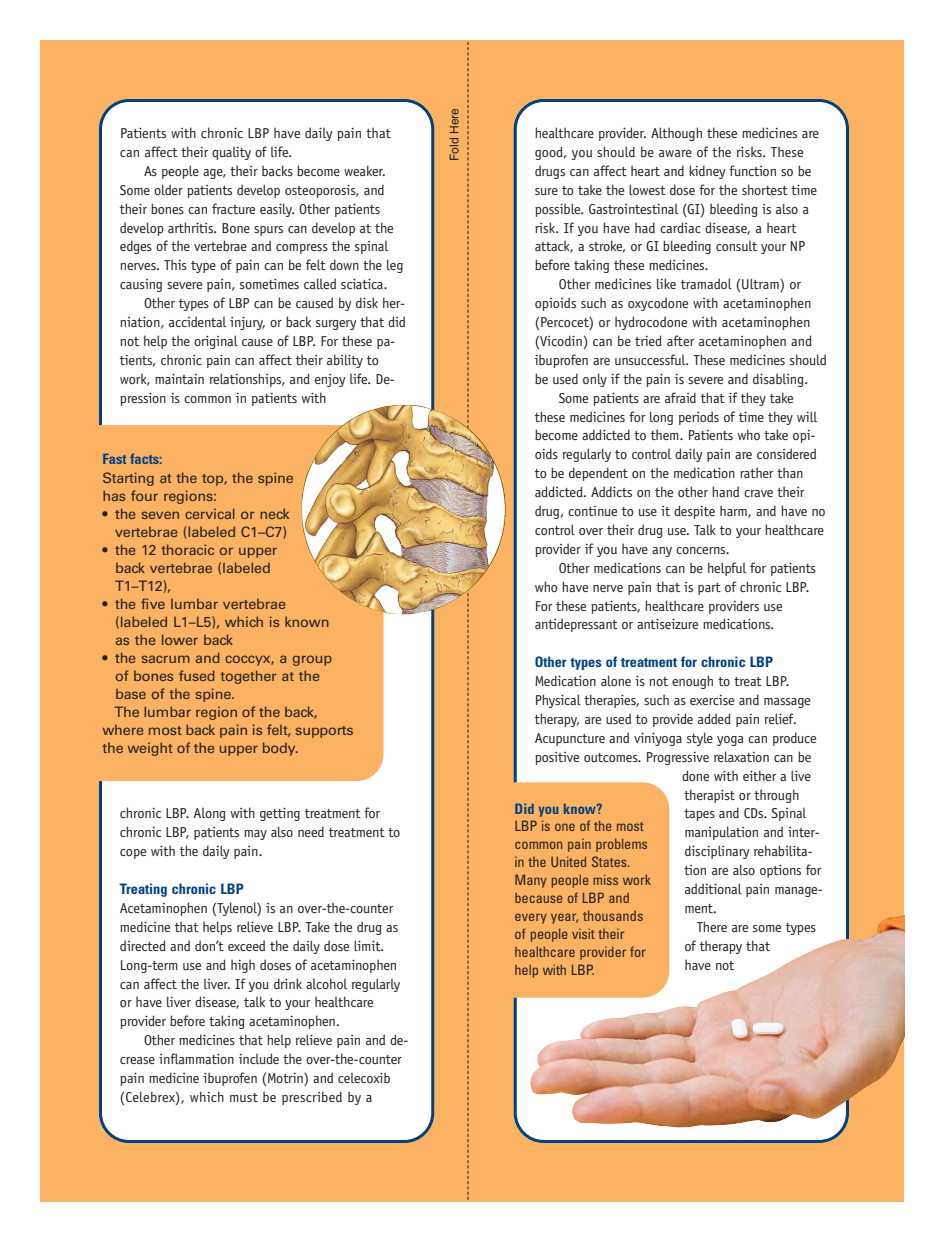
<style>
.page{position:relative;width:945px;height:1242px;background:#fff}
.page>*{position:absolute;margin:0;border:0;box-sizing:border-box;transform-origin:0 0}
.t1{font:14.4px/18.9px "Officina Sans";letter-spacing:-.01em;color:#231f20}
.t2{font:14.4px/18px "Univers";letter-spacing:-.01em;color:#231f20}
.t3{font:condensed 14.4px/17.9px "Univers";letter-spacing:-.01em;color:#231f20}
.t4{font:700 condensed 14.4px "Univers";color:#014081}
.t5{font:14.4px "Officina Sans";letter-spacing:.015em;color:#231f20}
.t6{font:12px "Helvetica";color:#231f20}
.s1{font-weight:700;font-stretch:condensed;color:#014081}
.s2{font-weight:700;color:#014081}
</style>
<div class="page">
<div style="left:40px;top:40px;width:864px;height:1162px;background:#fbb263"></div>
<div style="left:514px;top:99px;width:335px;height:1044px;background:#fff"></div>
<svg style="left:468px;top:41px;width:1px;height:1159px"></svg>
<div style="left:99px;top:99px;width:335px;height:1044px;background:#fff"></div>
<div style="left:52px;top:425px;width:332px;height:356px;background:#fbb263;border-radius:27px"></div>
<div style="left:474px;top:782px;width:195px;height:216px;background:#fbb263;border-radius:27px"></div>
<img style="left:530px;top:915px;width:374px;height:213px">
<img style="left:301px;top:405px;width:205px;height:210px">
<p class="t1" style="left:120px;top:125px;width:272px">Patients with chronic LBP have daily pain that</p>
<p class="t1" style="left:120px;top:144px;width:174px">can affect their quality of life.</p>
<p class="t1" style="left:144px;top:163px;width:244px">As people age, their backs become weaker.</p>
<p class="t1" style="left:120px;top:182px;width:266px">Some older patients develop osteoporosis, and</p>
<p class="t1" style="left:120px;top:200px;width:262px">their bones can fracture easily. Other patients</p>
<p class="t1" style="left:120px;top:219px;width:275px">develop arthritis. Bone spurs can develop at the</p>
<p class="t1" style="left:120px;top:238px;width:270px">edges of the vertebrae and compress the spinal</p>
<p class="t1" style="left:120px;top:257px;width:285px">nerves. This type of pain can be felt down the leg</p>
<p class="t1" style="left:120px;top:276px;width:269px">causing severe pain, sometimes called sciatica.</p>
<p class="t1" style="left:144px;top:295px;width:263px">Other types of LBP can be caused by disk her-</p>
<p class="t1" style="left:120px;top:314px;width:288px">niation, accidental injury, or back surgery that did</p>
<p class="t1" style="left:120px;top:333px;width:277px">not help the original cause of LBP. For these pa-</p>
<p class="t1" style="left:120px;top:352px;width:260px">tients, chronic pain can affect their ability to</p>
<p class="t1" style="left:120px;top:371px;width:277px">work, maintain relationships, and enjoy life. De-</p>
<p class="t1" style="left:120px;top:389px;width:208px">pression is common in patients with</p>
<p class="t2" style="left:102px;top:451px;width:193px;line-height:18.5px"><span class="s1">Fast facts:<br></span>Starting at the top, the spine has four regions:</p>
<p class="t2" style="left:102px;top:506px;width:189px;text-align:right">• the seven cervical or neck vertebrae (labeled C1–C7)</p>
<p class="t2" style="left:115px;top:542px;width:164px;text-indent:-13px">• the 12 thoracic or upper back vertebrae (labeled<br>T1–T12),</p>
<p class="t2" style="left:115px;top:596px;width:216px;text-indent:-13px">• the five lumbar vertebrae (labeled L1–L5), which is known as the lower back</p>
<p class="t2" style="left:102px;top:650px;width:231px">• the sacrum and coccyx, a group</p>
<p class="t2" style="left:115px;top:668px;width:207px">of bones fused together at the</p>
<p class="t2" style="left:115px;top:686px;width:122px">base of the spine.</p>
<p class="t2" style="left:114px;top:704px;width:205px">The lumbar region of the back,</p>
<p class="t2" style="left:102px;top:722px;width:253px">where most back pain is felt, supports</p>
<p class="t2" style="left:102px;top:740px;width:198px">the weight of the upper body.</p>
<p class="t1" style="left:120px;top:805px;width:282px">chronic LBP. Along with getting treatment for chronic LBP, patients may also need treatment to cope with the daily pain.</p>
<p class="t4" style="left:120px;top:884px;width:125px">Treating chronic LBP</p>
<p class="t1" style="left:120px;top:900px;width:275px">Acetaminophen (Tylenol) is an over-the-counter</p>
<p class="t1" style="left:120px;top:919px;width:280px">medicine that helps relieve LBP. Take the drug as</p>
<p class="t1" style="left:120px;top:938px;width:266px">directed and don’t exceed the daily dose limit.</p>
<p class="t1" style="left:120px;top:956px;width:279px">Long-term use and high doses of acetaminophen</p>
<p class="t1" style="left:120px;top:975px;width:282px">can affect the liver. If you drink alcohol regularly</p>
<p class="t1" style="left:120px;top:994px;width:255px">or have liver disease, talk to your healthcare</p>
<p class="t1" style="left:120px;top:1013px;width:222px">provider before taking acetaminophen.</p>
<p class="t1" style="left:144px;top:1032px;width:266px">Other medicines that help relieve pain and de-</p>
<p class="t1" style="left:120px;top:1051px;width:283px">crease inflammation include the over-the-counter</p>
<p class="t1" style="left:120px;top:1070px;width:272px">pain medicine ibuprofen (Motrin) and celecoxib</p>
<p class="t5" style="left:120px;top:1091px;width:254px">(Celebrex), which must be prescribed by a</p>
<p class="t6" style="left:450px;top:160px;width:54px;rotate:-90deg">Fold Here</p>
<p class="t1" style="left:535px;top:125px;width:286px">healthcare provider. Although these medicines are</p>
<p class="t1" style="left:535px;top:144px;width:271px">good, you should be aware of the risks. These</p>
<p class="t1" style="left:535px;top:163px;width:278px">drugs can affect heart and kidney function so be</p>
<p class="t1" style="left:535px;top:182px;width:284px">sure to take the lowest dose for the shortest time</p>
<p class="t1" style="left:535px;top:200px;width:276px">possible. Gastrointestinal (GI) bleeding is also a</p>
<p class="t1" style="left:535px;top:219px;width:263px">risk. If you have had cardiac disease, a heart</p>
<p class="t1" style="left:535px;top:238px;width:272px">attack, a stroke, or GI bleeding consult your NP</p>
<p class="t1" style="left:535px;top:257px;width:176px">before taking these medicines.</p>
<p class="t1" style="left:559px;top:276px;width:244px">Other medicines like tramadol (Ultram) or</p>
<p class="t1" style="left:535px;top:295px;width:278px">opioids such as oxycodone with acetaminophen</p>
<p class="t1" style="left:535px;top:314px;width:277px">(Percocet) or hydrocodone with acetaminophen</p>
<p class="t1" style="left:535px;top:333px;width:279px">(Vicodin) can be tried after acetaminophen and</p>
<p class="t1" style="left:535px;top:352px;width:294px">ibuprofen are unsuccessful. These medicines should</p>
<p class="t1" style="left:535px;top:371px;width:275px">be used only if the pain is severe and disabling.</p>
<p class="t1" style="left:559px;top:389px;width:237px">Some patients are afraid that if they take</p>
<p class="t1" style="left:535px;top:408px;width:284px">these medicines for long periods of time they will</p>
<p class="t1" style="left:535px;top:427px;width:282px">become addicted to them. Patients who take opi-</p>
<p class="t1" style="left:535px;top:446px;width:284px">oids regularly to control daily pain are considered</p>
<p class="t1" style="left:535px;top:465px;width:270px">to be dependent on the medication rather than</p>
<p class="t1" style="left:535px;top:484px;width:271px">addicted. Addicts on the other hand crave their</p>
<p class="t1" style="left:535px;top:503px;width:293px">drug, continue to use it despite harm, and have no</p>
<p class="t1" style="left:535px;top:522px;width:291px">control over their drug use. Talk to your healthcare</p>
<p class="t1" style="left:535px;top:541px;width:197px">provider if you have any concerns.</p>
<p class="t1" style="left:559px;top:560px;width:259px">Other medications can be helpful for patients</p>
<p class="t1" style="left:535px;top:578px;width:276px">who have nerve pain that is part of chronic LBP.</p>
<p class="t1" style="left:535px;top:597px;width:250px">For these patients, healthcare providers use</p>
<p class="t1" style="left:535px;top:616px;width:241px">antidepressant or antiseizure medications.</p>
<p class="t4" style="left:535px;top:657px;width:240px">Other types of treatment for chronic LBP</p>
<p class="t1" style="left:535px;top:673px;width:256px">Medication alone is not enough to treat LBP.</p>
<p class="t1" style="left:535px;top:692px;width:278px">Physical therapies, such as exercise and massage</p>
<p class="t1" style="left:535px;top:711px;width:264px">therapy, are used to provide added pain relief.</p>
<p class="t1" style="left:535px;top:730px;width:283px">Acupuncture and viniyoga style yoga can produce</p>
<p class="t1" style="left:535px;top:749px;width:278px">positive outcomes. Progressive relaxation can be</p>
<p class="t1" style="left:682px;top:767px;width:131px">done with either a live</p>
<p class="t1" style="left:684px;top:786px;width:117px">therapist or through</p>
<p class="t1" style="left:684px;top:805px;width:123px">tapes and CDs. Spinal</p>
<p class="t1" style="left:684px;top:824px;width:137px">manipulation and inter-</p>
<p class="t1" style="left:684px;top:843px;width:130px">disciplinary rehabilita-</p>
<p class="t1" style="left:684px;top:862px;width:139px">tion are also options for</p>
<p class="t1" style="left:684px;top:881px;width:140px">additional pain manage-</p>
<p class="t1" style="left:684px;top:900px;width:34px">ment.</p>
<p class="t1" style="left:697px;top:919px;width:121px">There are some types</p>
<p class="t1" style="left:684px;top:938px;width:87px">of therapy that</p>
<p class="t1" style="left:684px;top:956px;width:51px">have not</p>
<p class="t3" style="left:515px;top:801px;width:138px"><span class="s2">Did you know?<br></span>LBP is one of the most common pain problems in the United States.<br>Many people miss work because of LBP and every year, thousands of people visit their healthcare provider for help with LBP.</p>
</div>
